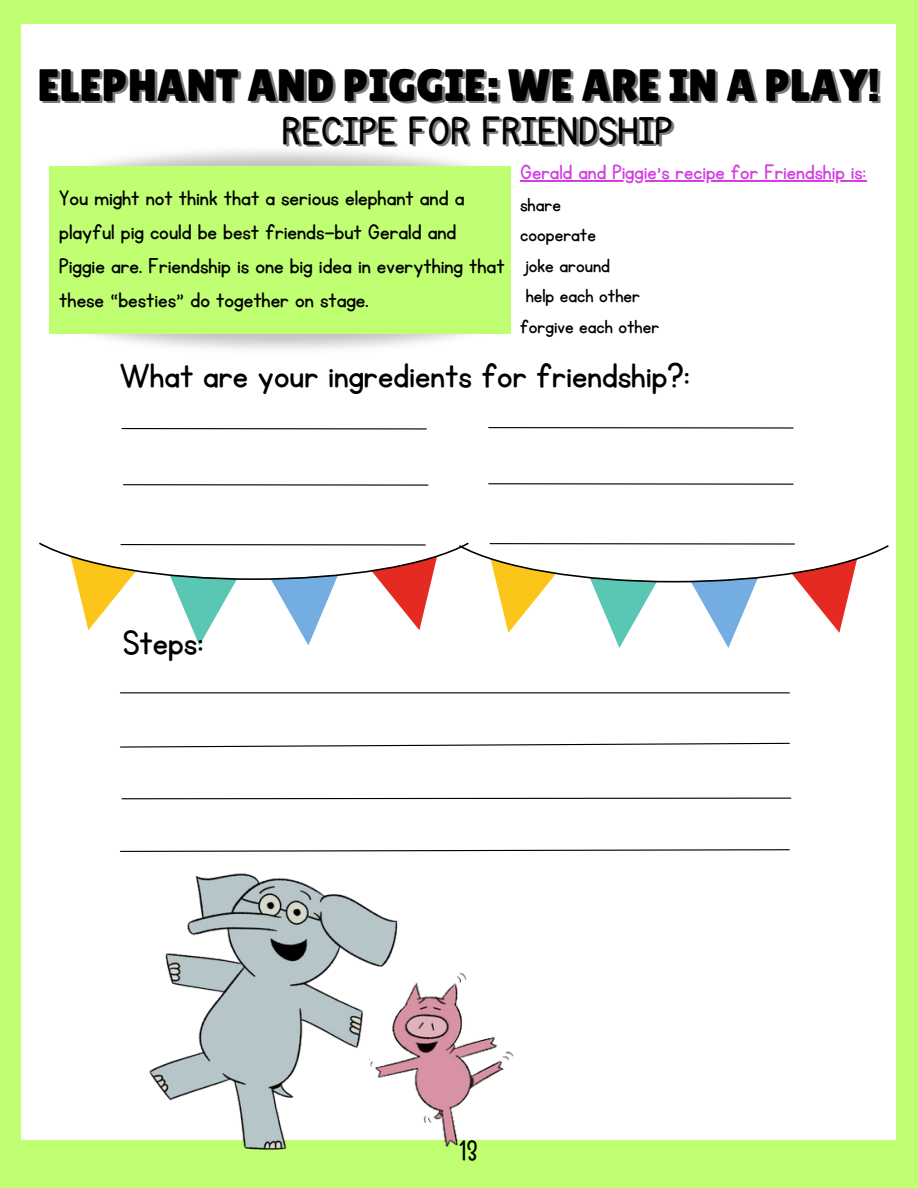
<style>
.page{position:relative;width:918px;height:1188px;background:#c1ff72}
.page>*{position:absolute;margin:0;border:0;box-sizing:border-box;transform-origin:0 0}
.t1{font:45.3px "Lilita One";color:#000}
.t2{font:45.3px "KG Primary Penmanship";color:#000}
.t3{font:39.45px "KG Primary Penmanship";color:#000}
.t4{font:28.35px "Grand Hotel";color:#000}
.t5{font:24.6px/33.9px "KG Primary Penmanship";color:#000}
.t6{font:24px "KG Primary Penmanship";color:#d43ee1}
.t7{font:22.2px "KG Primary Penmanship";color:#000}
</style>
<div class="page">
<div style="left:21px;top:24px;width:875px;height:1116px;background:#fff"></div>
<hr style="left:120px;top:692px;width:669px;height:1px;background:#000">
<svg style="left:120px;top:742px;width:670px;height:6px"></svg>
<svg style="left:121px;top:797px;width:671px;height:3px"></svg>
<svg style="left:120px;top:849px;width:670px;height:3px"></svg>
<hr style="left:122px;top:428px;width:304px;height:2px;background:#000">
<hr style="left:489px;top:427px;width:304px;height:2px;background:#000">
<hr style="left:124px;top:484px;width:304px;height:2px;background:#000">
<hr style="left:489px;top:483px;width:304px;height:2px;background:#000">
<svg style="left:39px;top:543px;width:850px;height:105px"></svg>
<hr style="left:121px;top:544px;width:304px;height:2px;background:#000">
<hr style="left:490px;top:543px;width:304px;height:2px;background:#000">
<img style="left:149px;top:873px;width:249px;height:277px">
<img style="left:369px;top:953px;width:145px;height:197px">
<div style="left:49px;top:166px;width:461px;height:168px;background:#c1ff72"></div>
<hr style="left:520px;top:180px;width:346px;height:2px;background:#d43ee1">
<h2 class="t1" style="left:37px;top:59px;width:845px">ELEPHANT AND PIGGIE: WE ARE IN A PLAY!</h2>
<h1 class="t2" style="left:281px;top:109px;width:392px">RECIPE FOR FRIENDSHIP</h1>
<p class="t5" style="left:59px;top:182px;width:407px">You might not think that a serious elephant and a</p>
<p class="t5" style="left:59px;top:216px;width:447px">playful pig could be best friends—but Gerald and<br>Piggie are. Friendship is one big idea in everything that these “besties” do together on stage.</p>
<p class="t6" style="left:520px;top:161px;width:348px">Gerald and Piggie’s recipe for Friendship is:</p>
<p class="t7" style="left:520px;top:194px;width:42px">share</p>
<p class="t7" style="left:520px;top:224px;width:77px">cooperate</p>
<h2 class="t7" style="left:526px;top:255px;width:86px">joke around</h2>
<p class="t7" style="left:526px;top:285px;width:116px">help each other</p>
<p class="t7" style="left:520px;top:316px;width:141px">forgive each other</p>
<p class="t3" style="left:119px;top:357px;width:572px">What are your ingredients for friendship?:</p>
<p class="t3" style="left:123px;top:623px;width:82px">Steps:</p>
<h1 class="t4" style="left:460px;top:1133px;width:20px">13</h1>
</div>
